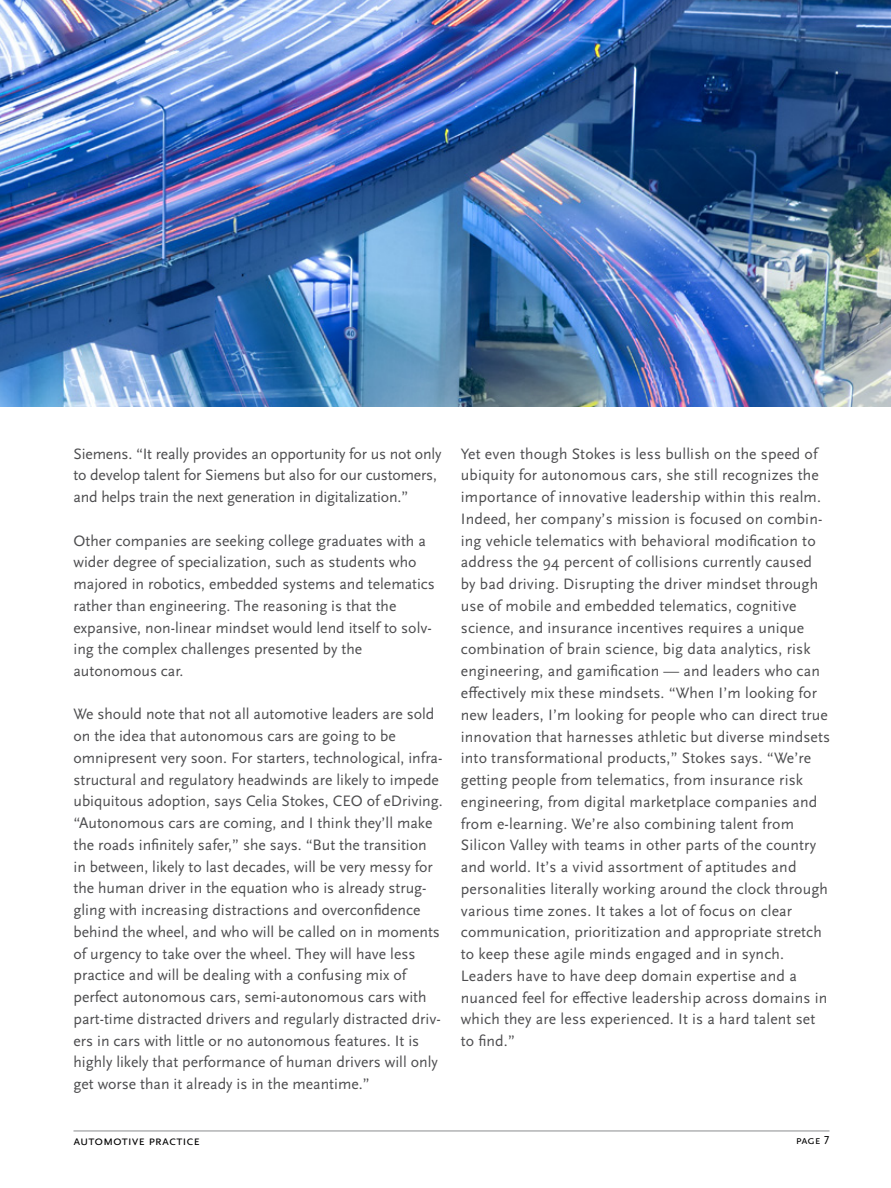
<style>
.page{position:relative;width:891px;height:1188px;background:#fff}
.page>*{position:absolute;margin:0;border:0;box-sizing:border-box;transform-origin:0 0}
.t1{font:15.75px/21.8px "Scala Sans Pro";color:#4d4d4f}
.t2{font:13.5px "Scala Sans Pro";letter-spacing:-.01em;color:#000}
.t3{font:12px "Scala Sans Pro";color:#000}
</style>
<div class="page">
<hr style="left:74px;top:1131px;width:756px;height:1px;background:#8a8c8e">
<img style="left:0;top:0;width:891px;height:406px">
<p class="t1" style="left:74px;top:443px;width:370px">Siemens. “It really provides an opportunity for us not only to develop talent for Siemens but also for our customers, and helps train the next generation in digitalization.”</p>
<p class="t1" style="left:74px;top:530px;width:363px">Other companies are seeking college graduates with a wider degree of specialization, such as students who majored in robotics, embedded systems and telematics rather than engineering. The reasoning is that the expansive, non-linear mindset would lend itself to solv&shy;ing the complex challenges presented by the autonomous car.</p>
<p class="t1" style="left:74px;top:703px;width:371px">We should note that not all automotive leaders are sold on the idea that autonomous cars are going to be omnipresent very soon. For starters, technological, infra&shy;structural and regulatory headwinds are likely to impede ubiquitous adoption, says Celia Stokes, CEO of eDriving. “Autonomous cars are coming, and I think they’ll make the roads infinitely safer,” she says. “But the transition in between, likely to last decades, will be very messy for the human driver in the equation who is already strug&shy;gling with increasing distractions and overconfidence behind the wheel, and who will be called on in moments of urgency to take over the wheel. They will have less practice and will be dealing with a confusing mix of perfect autonomous cars, semi-autonomous cars with part-time distracted drivers and regularly distracted driv&shy;ers in cars with little or no autonomous features. It is highly likely that performance of human drivers will only get worse than it already is in the meantime.”</p>
<p class="t1" style="left:461px;top:443px;width:371px">Yet even though Stokes is less bullish on the speed of ubiquity for autonomous cars, she still recognizes the importance of innovative leadership within this realm.<br>Indeed, her company’s mission is focused on combin&shy;ing vehicle telematics with behavioral modification to address the 94 percent of collisions currently caused by bad driving. Disrupting the driver mindset through use of mobile and embedded telematics, cognitive science, and insurance incentives requires a unique combination of brain science, big data analytics, risk engineering, and gamification — and leaders who can effectively mix these mindsets. “When I’m looking for new leaders, I’m looking for people who can direct true innovation that harnesses athletic but diverse mindsets into transformational products,” Stokes says. “We’re getting people from telematics, from insurance risk engineering, from digital marketplace companies and from e-learning. We’re also combining talent from Silicon Valley with teams in other parts of the country and world. It’s a vivid assortment of aptitudes and personalities literally working around the clock through various time zones. It takes a lot of focus on clear communication, prioritization and appropriate stretch to keep these agile minds engaged and in synch.<br>Leaders have to have deep domain expertise and a nuanced feel for effective leadership across domains in which they are less experienced. It is a hard talent set to find.”</p>
<p class="t2" style="left:74px;top:1133px;width:128px">automotive practice</p>
<p class="t3" style="left:796px;top:1133px;width:35px">page 7</p>
</div>
